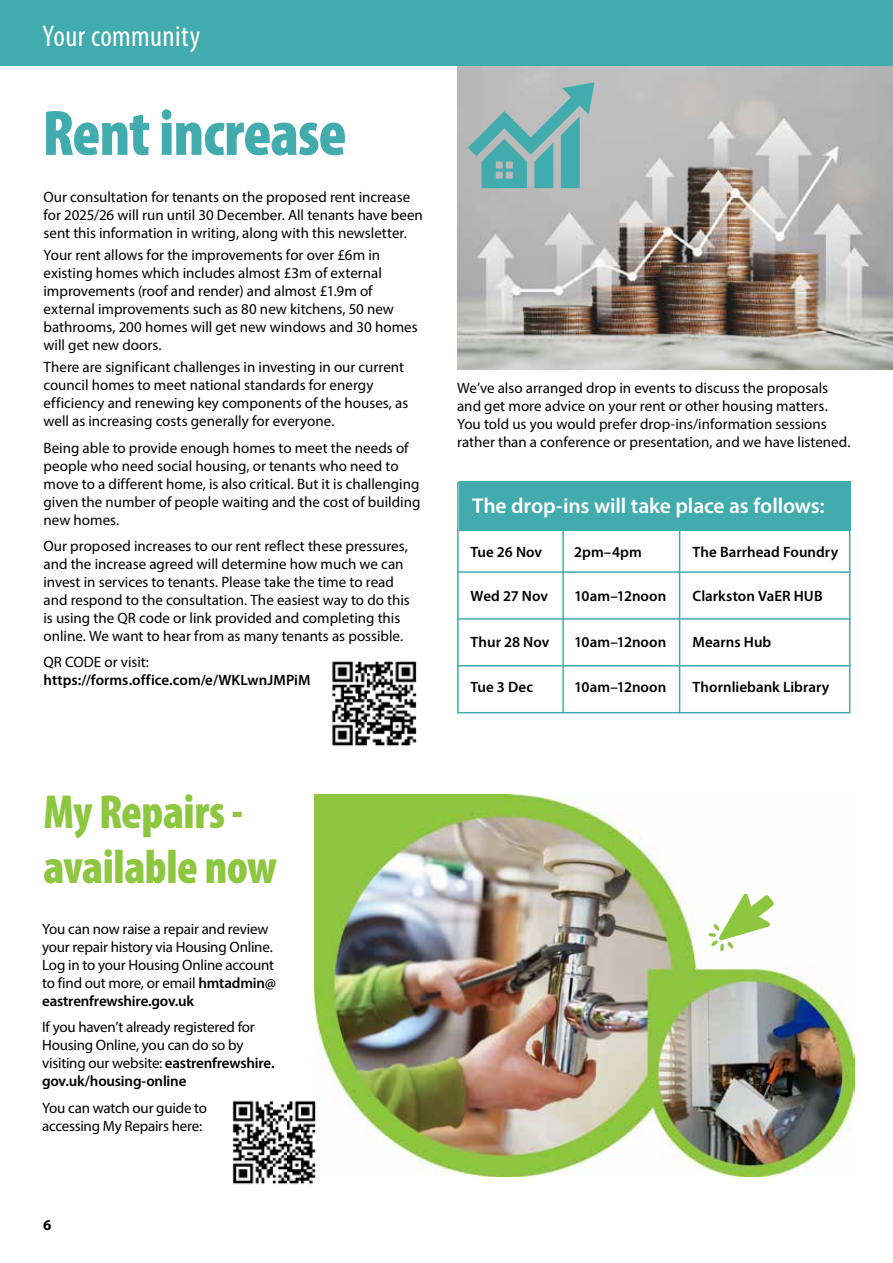
<style>
.page{position:relative;width:893px;height:1263px;background:#fff}
.page>*{position:absolute;margin:0;border:0;box-sizing:border-box;transform-origin:0 0}
.t1{font:900 condensed 64.8px "Myriad Pro";letter-spacing:-.015em;color:#41abad}
.t2{font:900 condensed 48px/55.5px "Myriad Pro";letter-spacing:-.01em;color:#8dc63f}
.t3{font:condensed 30px "Myriad Pro";letter-spacing:.015em;color:#fff}
.t4{font:600 21.6px "Myriad Pro";letter-spacing:-.005em;color:#fff}
.t5{font:15px/18px "Myriad Pro";color:#000}
.t6{font:600 15px "Myriad Pro";color:#000}
.t7{font:700 15px "Myriad Pro";color:#000}
.s1{font-weight:600}
</style>
<div class="page">
<img style="left:457px;top:66px;width:436px;height:303px">
<div style="left:457px;top:482px;width:393px;height:231px;border:2px solid #41abad"></div>
<hr style="left:458px;top:571px;width:392px;height:2px;background:#41abad">
<hr style="left:458px;top:618px;width:392px;height:2px;background:#41abad">
<hr style="left:458px;top:665px;width:392px;height:1px;background:#41abad">
<div style="left:459px;top:481px;width:391px;height:50px;background:#41abad"></div>
<hr style="left:562px;top:530px;width:2px;height:183px;background:#41abad">
<hr style="left:679px;top:531px;width:1px;height:183px;background:#41abad">
<div style="left:0;top:0;width:893px;height:66px;background:#41abad"></div>
<svg style="left:468px;top:82px;width:126px;height:106px;background:#86b4b5"></svg>
<img style="left:332px;top:661px;width:85px;height:85px">
<img style="left:314px;top:794px;width:541px;height:382px">
<img style="left:232px;top:1090px;width:94px;height:95px">
<svg style="left:706px;top:893px;width:69px;height:60px"></svg>
<h3 class="t3" style="left:43px;top:18px;width:159px">Your community</h3>
<h1 class="t1" style="left:43px;top:92px;width:306px">Rent increase</h1>
<p class="t5" style="left:44px;top:188px;width:381px">Our consultation for tenants on the proposed rent increase for 2025/26 will run until 30 December. All tenants have been sent this information in writing, along with this newsletter.</p>
<p class="t5" style="left:44px;top:246px;width:376px">Your rent allows for the improvements for over £6m in existing homes which includes almost £3m of external improvements (roof and render) and almost £1.9m of external improvements such as 80 new kitchens, 50 new bathrooms, 200 homes will get new windows and 30 homes will get new doors.</p>
<p class="t5" style="left:44px;top:358px;width:366px">There are significant challenges in investing in our current council homes to meet national standards for energy efficiency and renewing key components of the houses, as well as increasing costs generally for everyone.</p>
<p class="t5" style="left:44px;top:438px;width:378px">Being able to provide enough homes to meet the needs of people who need social housing, or tenants who need to move to a different home, is also critical. But it is challenging given the number of people waiting and the cost of building new homes.</p>
<p class="t5" style="left:44px;top:536px;width:368px">Our proposed increases to our rent reflect these pressures, and the increase agreed will determine how much we can invest in services to tenants. Please take the time to read and respond to the consultation. The easiest way to do this is using the QR code or link provided and completing this online. We want to hear from as many tenants as possible.</p>
<p class="t5" style="left:44px;top:652px;width:107px">QR CODE or visit:</p>
<p class="t6" style="left:44px;top:670px;width:269px">https://forms.office.com/e/WKLwnJMPiM</p>
<p class="t5" style="left:457px;top:379px;width:395px">We’ve also arranged drop in events to discuss the proposals and get more advice on your rent or other housing matters.<br>You told us you would prefer drop-ins/information sessions rather than a conference or presentation, and we have listened.</p>
<h3 class="t4" style="left:472px;top:492px;width:354px">The drop-ins will take place as follows:</h3>
<p class="t6" style="left:471px;top:542px;width:73px">Tue 26 Nov</p>
<p class="t6" style="left:574px;top:542px;width:69px">2pm–4pm</p>
<p class="t6" style="left:693px;top:542px;width:147px">The Barrhead Foundry</p>
<p class="t6" style="left:471px;top:587px;width:79px">Wed 27 Nov</p>
<p class="t6" style="left:574px;top:587px;width:94px">10am–12noon</p>
<p class="t6" style="left:693px;top:587px;width:131px">Clarkston VaER HUB</p>
<p class="t6" style="left:471px;top:632px;width:80px">Thur 28 Nov</p>
<p class="t6" style="left:574px;top:632px;width:94px">10am–12noon</p>
<p class="t6" style="left:693px;top:632px;width:80px">Mearns Hub</p>
<p class="t6" style="left:471px;top:678px;width:64px">Tue 3 Dec</p>
<p class="t6" style="left:574px;top:678px;width:94px">10am–12noon</p>
<p class="t6" style="left:693px;top:678px;width:138px">Thornliebank Library</p>
<h2 class="t2" style="left:44px;top:782px;width:235px">My Repairs - available now</h2>
<p class="t5" style="left:42px;top:919px;width:235px">You can now raise a repair and review your repair history via Housing Online.<br>Log in to your Housing Online account to find out more, or email <span class="s1">hmtadmin@ eastrenfrewshire.gov.uk</span></p>
<p class="t5" style="left:42px;top:1018px;width:234px">If you haven’t already registered for Housing Online, you can do so by visiting our website: <span class="s1">eastrenfrewshire. gov.uk/housing-online</span></p>
<p class="t5" style="left:42px;top:1098px;width:166px">You can watch our guide to accessing My Repairs here:</p>
<p class="t7" style="left:43px;top:1215px;width:10px">6</p>
</div>
